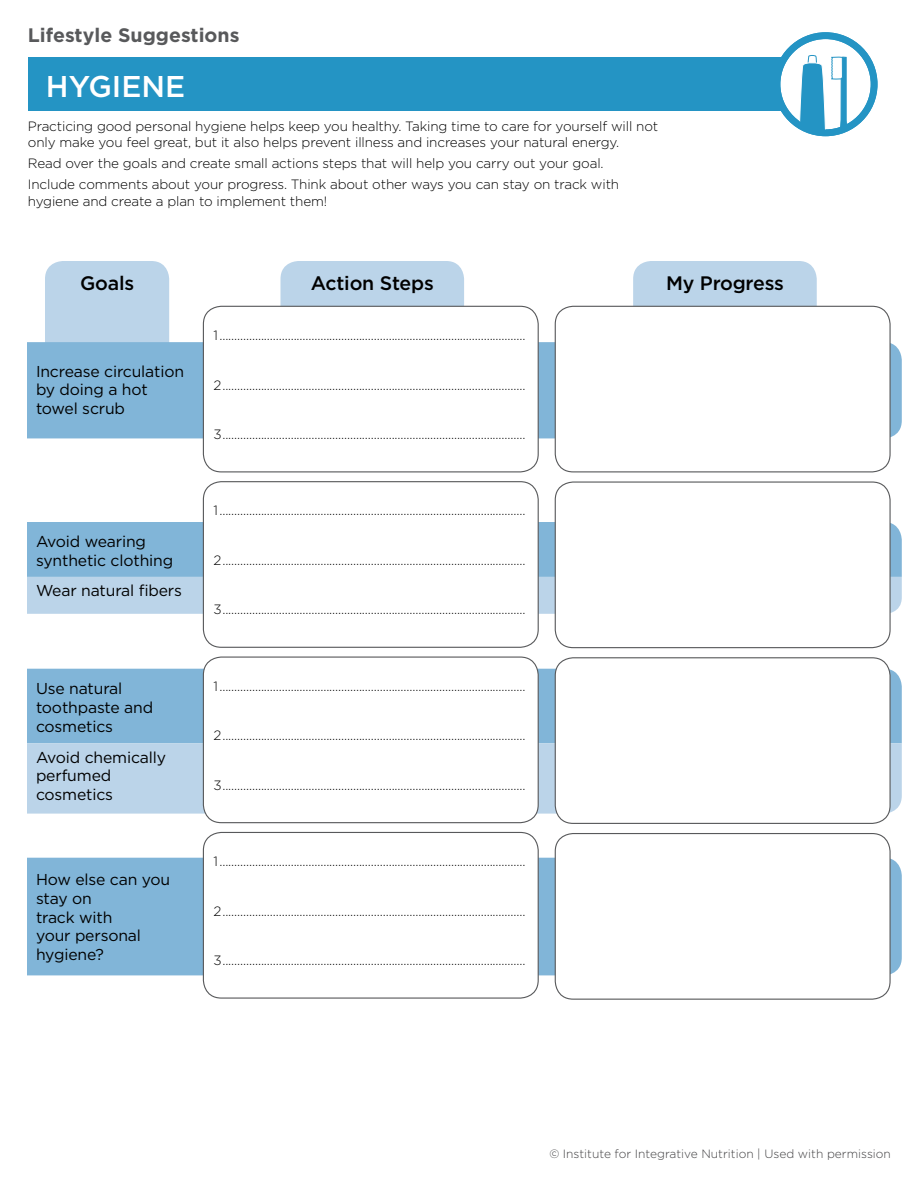
<style>
.page{position:relative;width:918px;height:1188px;background:#fff}
.page>*{position:absolute;margin:0;border:0;box-sizing:border-box;transform-origin:0 0}
.t1{font:500 30px "Gotham";color:#fff}
.t2{font:500 19.5px "Gotham";letter-spacing:-.01em;color:#000}
.t3{font:700 19.5px "Gotham";color:#58595b}
.t4{font:15.75px/18.8px "Gotham";letter-spacing:-.01em;color:#000}
.t5{font:300 13.5px/16.5px "Gotham";letter-spacing:-.01em;color:#000}
.t6{font:300 12px "Gotham";color:#414042}
</style>
<div class="page">
<div style="left:45px;top:261px;width:124px;height:81px;background:#bbd4e9"></div>
<div style="left:280px;top:261px;width:184px;height:45px;background:#bbd4e9"></div>
<div style="left:633px;top:261px;width:184px;height:45px;background:#bbd4e9"></div>
<div style="left:27px;top:858px;width:875px;height:117px;background:#81b5d8"></div>
<div style="left:27px;top:342px;width:875px;height:96px;background:#81b5d8"></div>
<div style="left:27px;top:522px;width:875px;height:55px;background:#81b5d8"></div>
<div style="left:27px;top:577px;width:875px;height:37px;background:#bbd4e9"></div>
<div style="left:27px;top:669px;width:875px;height:74px;background:#81b5d8"></div>
<div style="left:27px;top:743px;width:875px;height:71px;background:#bbd4e9"></div>
<div style="left:555px;top:306px;width:335px;height:166px;background:#fff;border-radius:18px"></div>
<div style="left:555px;top:306px;width:336px;height:166px;border:1px solid #58595b;border-radius:18px"></div>
<div style="left:555px;top:482px;width:335px;height:166px;background:#fff;border-radius:18px"></div>
<div style="left:555px;top:481px;width:336px;height:167px;border:1px solid #58595b;border-radius:18px"></div>
<div style="left:555px;top:658px;width:335px;height:165px;background:#fff;border-radius:18px"></div>
<div style="left:555px;top:657px;width:336px;height:167px;border:1px solid #58595b;border-radius:18px"></div>
<div style="left:555px;top:834px;width:335px;height:165px;background:#fff;border-radius:18px"></div>
<div style="left:555px;top:833px;width:336px;height:167px;border:1px solid #58595b;border-radius:18px"></div>
<div style="left:203px;top:306px;width:335px;height:166px;background:#fff;border-radius:18px"></div>
<div style="left:203px;top:306px;width:336px;height:166px;border:1px solid #58595b;border-radius:18px"></div>
<div style="left:203px;top:832px;width:335px;height:166px;background:#fff;border-radius:18px"></div>
<div style="left:203px;top:832px;width:336px;height:167px;border:1px solid #58595b;border-radius:18px"></div>
<div style="left:203px;top:657px;width:335px;height:166px;background:#fff;border-radius:18px"></div>
<div style="left:203px;top:657px;width:336px;height:166px;border:1px solid #58595b;border-radius:18px"></div>
<div style="left:203px;top:482px;width:335px;height:165px;background:#fff;border-radius:18px"></div>
<div style="left:203px;top:481px;width:336px;height:167px;border:1px solid #58595b;border-radius:18px"></div>
<div style="left:28px;top:58px;width:794px;height:53px;background:#2494c4"></div>
<svg style="left:777px;top:36px;width:97px;height:97px"></svg>
<svg style="left:799px;top:32px;width:48px;height:102px"></svg>
<div style="left:774px;top:32px;width:104px;height:104px;border:7px solid #2494c4;border-radius:50%"></div>
<h2 class="t3" style="left:28px;top:23px;width:213px">Lifestyle Suggestions</h2>
<h1 class="t1" style="left:46px;top:69px;width:141px">HYGIENE</h1>
<p class="t5" style="left:28px;top:118px;width:632px">Practicing good personal hygiene helps keep you healthy. Taking time to care for yourself will not only make you feel great, but it also helps prevent illness and increases your natural energy.</p>
<p class="t5" style="left:28px;top:153px;width:593px;line-height:21px">Read over the goals and create small actions steps that will help you carry out your goal.<br>Include comments about your progress. Think about other ways you can stay on track with</p>
<p class="t5" style="left:28px;top:193px;width:301px">hygiene and create a plan to implement them!</p>
<h2 class="t2" style="left:80px;top:272px;width:56px">Goals</h2>
<h2 class="t2" style="left:311px;top:272px;width:124px">Action Steps</h2>
<h2 class="t2" style="left:666px;top:272px;width:119px">My Progress</h2>
<p class="t5" style="left:213px;top:327px;width:313px">1........................................................................................................</p>
<p class="t5" style="left:213px;top:376px;width:313px">2.......................................................................................................</p>
<p class="t4" style="left:36px;top:361px;width:150px">Increase circulation by doing a hot towel scrub</p>
<p class="t4" style="left:36px;top:532px;width:139px">Avoid wearing synthetic clothing</p>
<p class="t4" style="left:36px;top:581px;width:148px">Wear natural fibers</p>
<p class="t4" style="left:36px;top:679px;width:119px">Use natural toothpaste and cosmetics</p>
<p class="t4" style="left:36px;top:747px;width:132px">Avoid chemically perfumed cosmetics</p>
<p class="t4" style="left:36px;top:870px;width:136px">How else can you stay on<br>track with<br>your personal hygiene?</p>
<p class="t5" style="left:213px;top:426px;width:313px">3.......................................................................................................</p>
<p class="t5" style="left:213px;top:502px;width:313px">1........................................................................................................</p>
<p class="t5" style="left:213px;top:552px;width:313px">2.......................................................................................................</p>
<p class="t5" style="left:213px;top:601px;width:313px">3.......................................................................................................</p>
<p class="t5" style="left:213px;top:678px;width:313px">1........................................................................................................</p>
<p class="t5" style="left:213px;top:727px;width:313px">2.......................................................................................................</p>
<p class="t5" style="left:213px;top:777px;width:313px">3.......................................................................................................</p>
<p class="t5" style="left:213px;top:853px;width:313px">1........................................................................................................</p>
<p class="t5" style="left:213px;top:903px;width:313px">2.......................................................................................................</p>
<p class="t5" style="left:213px;top:952px;width:313px">3.......................................................................................................</p>
<p class="t6" style="left:549px;top:1148px;width:343px">© Institute for Integrative Nutrition | Used with permission</p>
</div>
